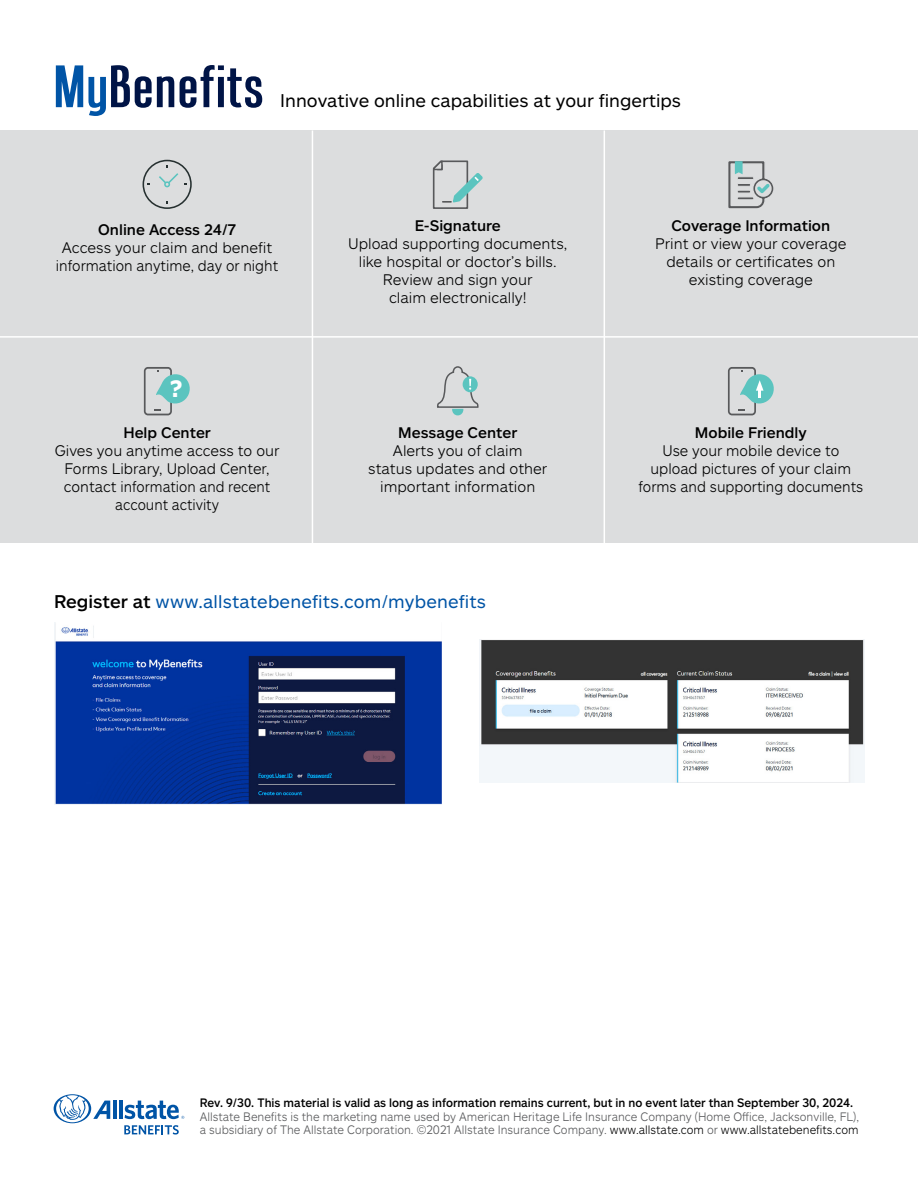
<style>
.page{position:relative;width:918px;height:1188px;background:#fff}
.page>*{position:absolute;margin:0;border:0;box-sizing:border-box;transform-origin:0 0}
.t1{font:58.35px "Tandelle";letter-spacing:.02em;color:#001446;scale:1.32 1}
.t2{font:700 24px "Whitney";color:#fff}
.t3{font:18px "Allstate Sans";letter-spacing:.01em;color:#0054a6}
.t4{font:18px "Allstate Sans";color:#000}
.t5{font:300 15px/18px "Allstate Sans";color:#000;text-align:center}
.t6{font:500 15px "Allstate Sans";color:#000}
.t7{font:300 12px/13.5px "Allstate Sans";color:#58595b;scale:.95 1}
.t8{font:500 12px "Allstate Sans";color:#000;scale:.95 1}
.s1{color:#0054a6}
.s2{font-weight:500;color:#000}
.s3{color:#000}
</style>
<div class="page">
<div style="left:0;top:130px;width:918px;height:413px;background:#dcddde"></div>
<hr style="left:113px;top:1101px;width:3px;height:18px;background:#0054a6">
<hr style="left:119px;top:1101px;width:4px;height:18px;background:#0054a6">
<svg style="left:125px;top:1101px;width:59px;height:18px"></svg>
<svg style="left:54px;top:1094px;width:56px;height:29px"></svg>
<svg style="left:124px;top:1125px;width:55px;height:10px"></svg>
<hr style="left:312px;top:130px;width:1px;height:413px;background:#fff">
<hr style="left:0;top:336px;width:918px;height:2px;background:#fff">
<hr style="left:604px;top:130px;width:1px;height:413px;background:#fff">
<svg style="left:728px;top:161px;width:46px;height:48px"></svg>
<svg style="left:144px;top:367px;width:46px;height:48px"></svg>
<svg style="left:437px;top:366px;width:42px;height:50px"></svg>
<svg style="left:432px;top:160px;width:51px;height:49px"></svg>
<img style="left:55px;top:623px;width:387px;height:182px">
<img style="left:479px;top:640px;width:386px;height:143px">
<svg style="left:728px;top:367px;width:46px;height:48px"></svg>
<svg style="left:143px;top:160px;width:49px;height:49px"></svg>
<h1 class="t1" style="left:54px;top:53px;width:161px"><span class="s1">My</span>Benefits</h1>
<p class="t4" style="left:280px;top:89px;width:402px">Innovative online capabilities at your fingertips</p>
<p class="t6" style="left:98px;top:220px;width:139px">Online Access 24/7</p>
<p class="t5" style="left:56px;top:238px;width:224px">Access your claim and benefit information anytime, day or night</p>
<h2 class="t2" style="left:170px;top:373px;width:14px">?</h2>
<p class="t6" style="left:123px;top:423px;width:89px">Help Center</p>
<p class="t5" style="left:55px;top:441px;width:226px">Gives you anytime access to our<br>Forms Library, Upload Center, contact information and recent account activity</p>
<p class="t6" style="left:415px;top:216px;width:88px">E-Signature</p>
<p class="t5" style="left:348px;top:234px;width:221px">Upload supporting documents, like hospital or doctor’s bills.<br>Review and sign your<br>claim electronically!</p>
<p class="t6" style="left:398px;top:423px;width:121px">Message Center</p>
<p class="t5" style="left:368px;top:441px;width:181px">Alerts you of claim<br>status updates and other important information</p>
<p class="t3" style="left:54px;top:591px;width:434px"><span class="s2">Register at</span> www.allstatebenefits.com/mybenefits</p>
<p class="t6" style="left:671px;top:216px;width:160px">Coverage Information</p>
<p class="t5" style="left:655px;top:234px;width:193px">Print or view your coverage details or certificates on existing coverage</p>
<p class="t6" style="left:695px;top:423px;width:113px">Mobile Friendly</p>
<p class="t5" style="left:638px;top:441px;width:226px">Use your mobile device to upload pictures of your claim forms and supporting documents</p>
<p class="t8" style="left:200px;top:1095px;width:689px">Rev. 9/30. This material is valid as long as information remains current, but in no event later than September 30, 2024.</p>
<p class="t7" style="left:200px;top:1109px;width:696px">Allstate Benefits is the marketing name used by American Heritage Life Insurance Company (Home Office, Jacksonville, FL), a subsidiary of The Allstate Corporation. ©2021 Allstate Insurance Company. <span class="s3">www.allstate.com</span> or <span class="s3">www.allstatebenefits.com</span></p>
</div>
